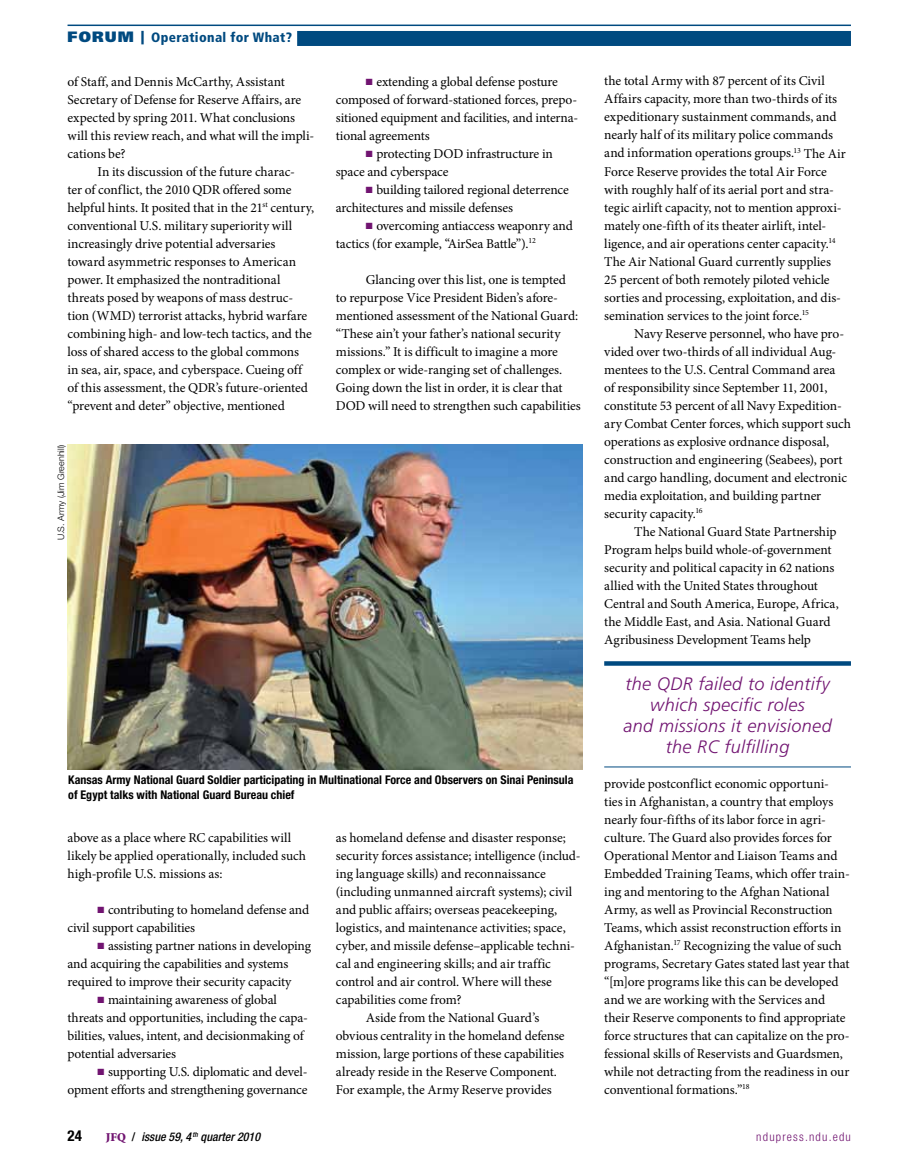
<style>
.page{position:relative;width:905px;height:1175px;background:#fff}
.page>*{position:absolute;margin:0;border:0;box-sizing:border-box;transform-origin:0 0}
.t1{font:italic 300 18px/21px "Frutiger LT Std";letter-spacing:.02em;color:#711471;text-align:center}
.t2{font:700 condensed 15px "Helvetica Neue LT Std";color:#000}
.t3{font:13.5px/18px "Minion Pro";letter-spacing:-.01em;color:#000}
.t4{font:13.5px "Minion Pro";letter-spacing:.01em;color:#000}
.t5{font:900 condensed 13.5px "Frutiger LT Std";letter-spacing:.025em;color:#004a80}
.t6{font:700 condensed 12px/15px "Helvetica Neue LT Std";color:#000}
.t7{font:italic 500 condensed 12px "Helvetica Neue LT Std";color:#000}
.t8{font:300 condensed 12px "Helvetica Neue LT Std";letter-spacing:.1em;color:#711471}
.t9{font:300 9px "Helvetica Neue LT Std";color:#000}
.s1{font-stretch:normal;font-size:15px}
.s2{font-stretch:normal}
.s3{color:#711471}
.s4{font-family:"Minion Std";font-weight:900;font-style:normal;font-stretch:normal;color:#711471}
.s5{font-style:normal}
</style>
<div class="page">
<hr style="left:68px;top:25px;width:782px;height:1px;background:#004a80">
<div style="left:297px;top:31px;width:553px;height:15px;background:#004a80"></div>
<svg style="left:604px;top:661px;width:246px;height:4px"></svg>
<hr style="left:604px;top:766px;width:246px;height:1px;background:#004a80">
<img style="left:68px;top:444px;width:514px;height:325px">
<p class="t5" style="left:68px;top:30px;width:226px"><span class="s1">FORUM</span> <span class="s2">|</span> Operational for What?</p>
<p class="t3" style="left:68px;top:72px;width:248px">of Staff, and Dennis McCarthy, Assistant Secretary of Defense for Reserve Affairs, are expected by spring 2011. What conclusions will this review reach, and what will the impli&shy;cations be?</p>
<p class="t3" style="left:67px;top:162px;width:248px;text-indent:30px">In its discussion of the future charac-<br>ter of conflict, the 2010 QDR offered some helpful hints. It posited that in the 21<sup>st</sup> century, conventional U.S. military superiority will increasingly drive potential adversaries toward asymmetric responses to American power. It emphasized the nontraditional threats posed by weapons of mass destruc&shy;tion (WMD) terrorist attacks, hybrid warfare combining high- and low-tech tactics, and the loss of shared access to the global commons<br>in sea, air, space, and cyberspace. Cueing off of this assessment, the QDR’s future-oriented “prevent and deter” objective, mentioned</p>
<p class="t9" style="left:56px;top:540px;width:97px;rotate:-90deg">U.S. Army (Jim Greenhill)</p>
<p class="t3" style="left:336px;top:72px;width:244px;text-indent:30px"><span class="s3">■</span> extending a global defense posture composed of forward-stationed forces, prepo&shy;sitioned equipment and facilities, and interna&shy;tional agreements</p>
<p class="t3" style="left:336px;top:144px;width:219px;text-indent:30px"><span class="s3">■</span> protecting DOD infrastructure in space and cyberspace</p>
<p class="t3" style="left:336px;top:180px;width:234px;text-indent:30px"><span class="s3">■</span> building tailored regional deterrence architectures and missile defenses</p>
<p class="t3" style="left:336px;top:216px;width:238px;text-indent:30px"><span class="s3">■</span> overcoming antiaccess weaponry and tactics (for example, “AirSea Battle”).<sup>12</sup></p>
<p class="t3" style="left:336px;top:270px;width:246px;text-indent:30px">Glancing over this list, one is tempted<br>to repurpose Vice President Biden’s afore&shy;mentioned assessment of the National Guard: “These ain’t your father’s national security missions.” It is difficult to imagine a more complex or wide-ranging set of challenges.<br>Going down the list in order, it is clear that DOD will need to strengthen such capabilities</p>
<p class="t6" style="left:68px;top:772px;width:506px">Kansas Army National Guard Soldier participating in Multinational Force and Observers on Sinai Peninsula of Egypt talks with National Guard Bureau chief</p>
<p class="t3" style="left:67px;top:828px;width:240px">above as a place where RC capabilities will likely be applied operationally, included such high-profile U.S. missions as:</p>
<p class="t3" style="left:68px;top:900px;width:243px;text-indent:30px"><span class="s3">■</span> contributing to homeland defense and civil support capabilities</p>
<p class="t3" style="left:68px;top:936px;width:245px;text-indent:30px"><span class="s3">■</span> assisting partner nations in developing and acquiring the capabilities and systems required to improve their security capacity</p>
<p class="t3" style="left:68px;top:990px;width:242px;text-indent:30px"><span class="s3">■</span> maintaining awareness of global threats and opportunities, including the capa&shy;bilities, values, intent, and decisionmaking of potential adversaries</p>
<p class="t3" style="left:68px;top:1062px;width:241px;text-align:right"><span class="s3">■</span> supporting U.S. diplomatic and devel&shy;opment efforts and strengthening governance</p>
<p class="t3" style="left:336px;top:828px;width:231px">as homeland defense and disaster response;</p>
<p class="t3" style="left:336px;top:846px;width:246px">security forces assistance; intelligence (includ-</p>
<p class="t3" style="left:336px;top:864px;width:212px">ing language skills) and reconnaissance</p>
<p class="t3" style="left:336px;top:882px;width:238px">(including unmanned aircraft systems); civil</p>
<p class="t3" style="left:336px;top:900px;width:223px">and public affairs; overseas peacekeeping,</p>
<p class="t3" style="left:336px;top:918px;width:231px">logistics, and maintenance activities; space,</p>
<p class="t3" style="left:336px;top:936px;width:240px">cyber, and missile defense–applicable techni-</p>
<p class="t4" style="left:336px;top:954px;width:216px">cal and engineering skills; and air traffic</p>
<p class="t3" style="left:336px;top:972px;width:217px">control and air control. Where will these</p>
<p class="t3" style="left:336px;top:990px;width:127px">capabilities come from?</p>
<p class="t3" style="left:366px;top:1008px;width:175px">Aside from the National Guard’s</p>
<p class="t3" style="left:336px;top:1026px;width:230px">obvious centrality in the homeland defense</p>
<p class="t3" style="left:336px;top:1044px;width:230px">mission, large portions of these capabilities</p>
<p class="t3" style="left:336px;top:1062px;width:222px">already reside in the Reserve Component.</p>
<p class="t3" style="left:336px;top:1080px;width:217px">For example, the Army Reserve provides</p>
<p class="t3" style="left:604px;top:72px;width:243px">the total Army with 87 percent of its Civil Affairs capacity, more than two-thirds of its expeditionary sustainment commands, and nearly half of its military police commands and information operations groups.<sup>13</sup> The Air Force Reserve provides the total Air Force with roughly half of its aerial port and stra&shy;tegic airlift capacity, not to mention approxi&shy;mately one-fifth of its theater airlift, intel&shy;ligence, and air operations center capacity.<sup>14<br></sup>The Air National Guard currently supplies 25 percent of both remotely piloted vehicle sorties and processing, exploitation, and dis&shy;semination services to the joint force.<sup>15</sup></p>
<p class="t3" style="left:604px;top:324px;width:248px;text-indent:30px">Navy Reserve personnel, who have pro&shy;vided over two-thirds of all individual Aug&shy;mentees to the U.S. Central Command area<br>of responsibility since September 11, 2001, constitute 53 percent of all Navy Expedition&shy;ary Combat Center forces, which support such operations as explosive ordnance disposal, construction and engineering (Seabees), port and cargo handling, document and electronic media exploitation, and building partner security capacity.<sup>16</sup></p>
<p class="t3" style="left:604px;top:522px;width:236px;text-indent:30px">The National Guard State Partnership Program helps build whole-of-government security and political capacity in 62 nations allied with the United States throughout Central and South America, Europe, Africa, the Middle East, and Asia. National Guard Agribusiness Development Teams help</p>
<h1 class="t1" style="left:623px;top:673px;width:210px">the QDR failed to identify which specific roles<br>and missions it envisioned the RC fulfilling</h1>
<p class="t3" style="left:604px;top:774px;width:247px">provide postconflict economic opportuni&shy;ties in Afghanistan, a country that employs nearly four-fifths of its labor force in agri&shy;culture. The Guard also provides forces for Operational Mentor and Liaison Teams and Embedded Training Teams, which offer train&shy;ing and mentoring to the Afghan National Army, as well as Provincial Reconstruction Teams, which assist reconstruction efforts in Afghanistan.<sup>17</sup> Recognizing the value of such programs, Secretary Gates stated last year that “[m]ore programs like this can be developed and we are working with the Services and their Reserve components to find appropriate force structures that can capitalize on the pro&shy;fessional skills of Reservists and Guardsmen, while not detracting from the readiness in our conventional formations.”<sup>18</sup></p>
<p class="t2" style="left:68px;top:1126px;width:16px">24</p>
<p class="t7" style="left:106px;top:1129px;width:156px"><span class="s4">JFQ</span> <span class="s5">/</span> issue 59, 4 <sup>th</sup> quarter 2010</p>
<p class="t8" style="left:756px;top:1129px;width:96px">ndupress.ndu.edu</p>
</div>
